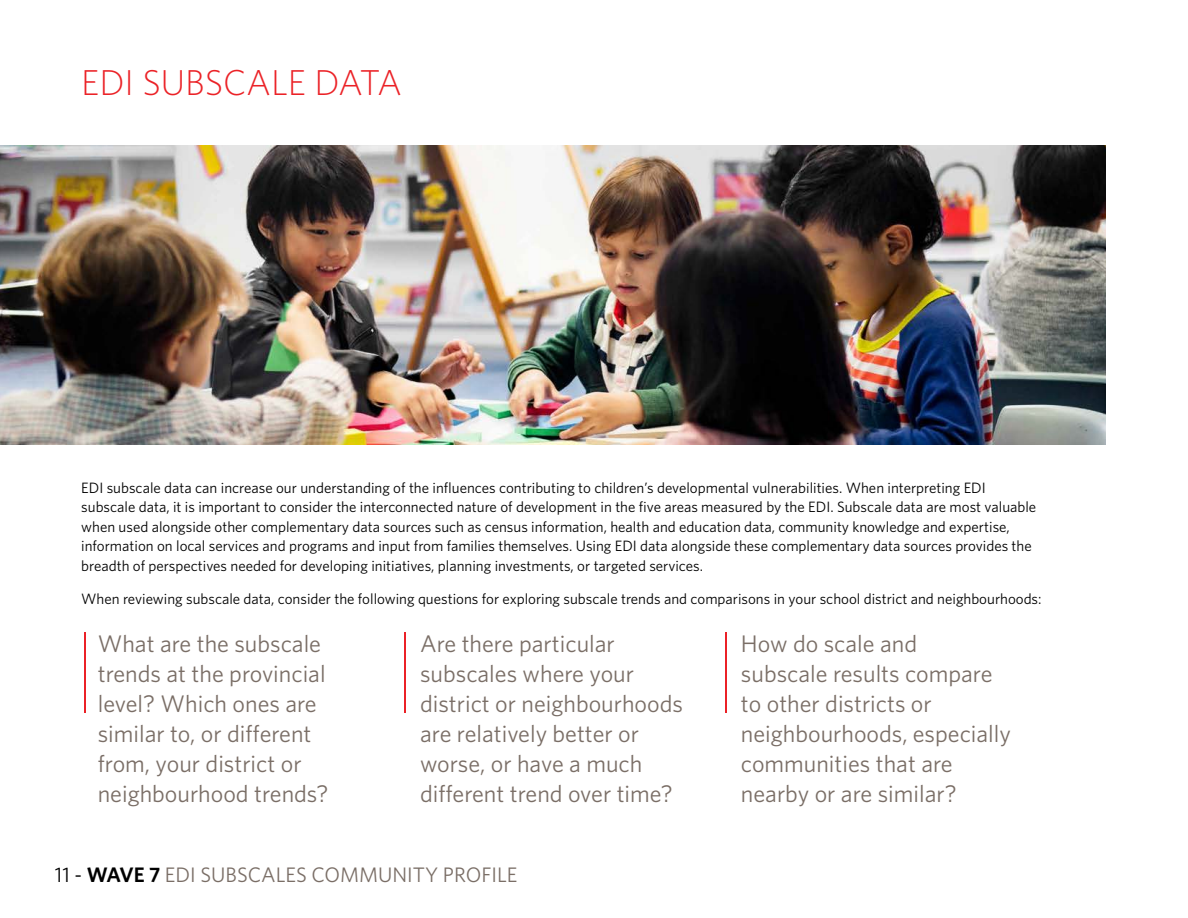
<style>
.page{position:relative;width:1188px;height:918px;background:#fff}
.page>*{position:absolute;margin:0;border:0;box-sizing:border-box;transform-origin:0 0}
.t1{font:300 36px "Whitney";color:#eb2227}
.t2{font:24px/30px "Whitney";color:#7a6e66}
.t3{font:21px "Whitney";color:#7a6e66}
.t4{font:15px/19.5px "Whitney";color:#000}
.s1{color:#000}
.s2{font-weight:600;color:#000}
</style>
<div class="page">
<img style="left:0;top:146px;width:1106px;height:298px">
<hr style="left:84px;top:632px;width:1px;height:81px;background:#eb2127">
<hr style="left:405px;top:632px;width:1px;height:81px;background:#eb2127">
<hr style="left:725px;top:632px;width:1px;height:81px;background:#eb2127">
<h1 class="t1" style="left:81px;top:59px;width:322px">EDI SUBSCALE DATA</h1>
<p class="t4" style="left:81px;top:478px;width:957px">EDI subscale data can increase our understanding of the influences contributing to children’s developmental vulnerabilities. When interpreting EDI subscale data, it is important to consider the interconnected nature of development in the five areas measured by the EDI. Subscale data are most valuable when used alongside other complementary data sources such as census information, health and education data, community knowledge and expertise, information on local services and programs and input from families themselves. Using EDI data alongside these complementary data sources provides the breadth of perspectives needed for developing initiatives, planning investments, or targeted services.</p>
<p class="t4" style="left:81px;top:589px;width:962px">When reviewing subscale data, consider the following questions for exploring subscale trends and comparisons in your school district and neighbourhoods:</p>
<h2 class="t2" style="left:98px;top:628px;width:232px">What are the subscale trends at the provincial level? Which ones are similar to, or different from, your district or neighbourhood trends?</h2>
<h2 class="t2" style="left:420px;top:628px;width:264px">Are there particular subscales where your district or neighbourhoods are relatively better or worse, or have a much different trend over time?</h2>
<h2 class="t2" style="left:741px;top:628px;width:271px">How do scale and<br>subscale results compare to other districts or neighbourhoods, especially communities that are nearby or are similar?</h2>
<h3 class="t3" style="left:55px;top:861px;width:464px"><span class="s1">11 -</span> <span class="s2">WAVE 7</span> EDI SUBSCALES COMMUNITY PROFILE</h3>
</div>
